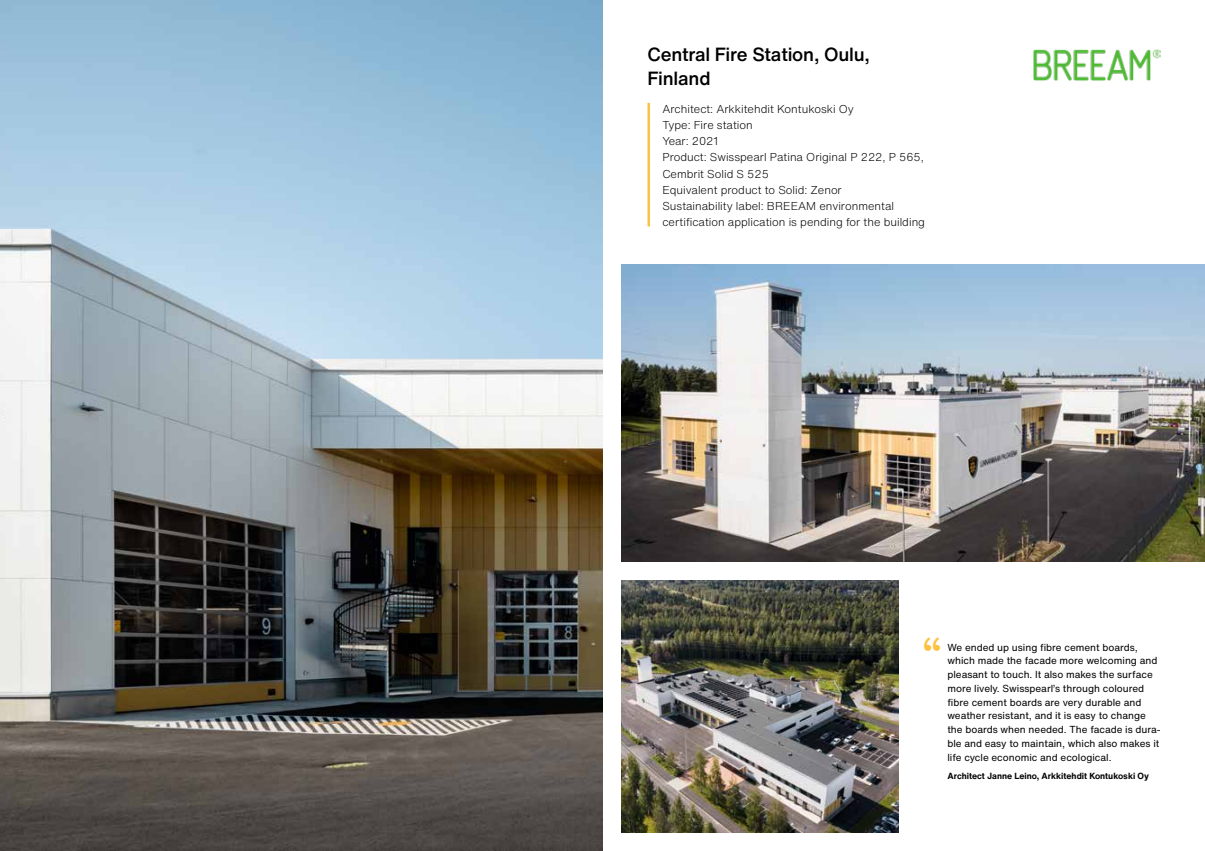
<style>
.page{position:relative;width:1205px;height:851px;background:#fff}
.page>*{position:absolute;margin:0;border:0;box-sizing:border-box;transform-origin:0 0}
.t1{font:700 45.88px "Brandon Grotesque";color:#fec242}
.t2{font:500 18.75px/23.8px "Helvetica Now Text";letter-spacing:-.01em;color:#000}
.t3{font:300 11.25px/16.2px "Helvetica Now Text";color:#000}
.t4{font:10px/13.8px "Helvetica Now Text";color:#000}
.t5{font:700 8.75px "Helvetica Now Text";color:#000}
</style>
<div class="page">
<img style="left:0;top:0;width:602px;height:850px">
<hr style="left:647px;top:103px;width:3px;height:123px;background:#fec242">
<img style="left:621px;top:580px;width:277px;height:251px">
<img style="left:621px;top:265px;width:584px;height:296px">
<img style="left:1033px;top:50px;width:127px;height:30px">
<h2 class="t2" style="left:647px;top:42px;width:224px">Central Fire Station, Oulu,<br>Finland</h2>
<p class="t3" style="left:662px;top:100px;width:264px">Architect: Arkkitehdit Kontukoski Oy<br>Type: Fire station<br>Year: 2021<br>Product: Swisspearl Patina Original P 222, P 565, Cembrit Solid S 525<br>Equivalent product to Solid: Zenor<br>Sustainability label: BREEAM environmental certification application is pending for the building</p>
<h1 class="t1" style="left:923px;top:622px;width:19px">“</h1>
<p class="t4" style="left:947px;top:640px;width:215px">We ended up using fibre cement boards, which made the facade more welcoming and pleasant to touch. It also makes the surface more lively. Swisspearl’s through coloured fibre cement boards are very durable and weather resistant, and it is easy to change the boards when needed. The facade is dura&shy;ble and easy to maintain, which also makes it life cycle economic and ecological.</p>
<p class="t5" style="left:947px;top:770px;width:203px">Architect Janne Leino, Arkkitehdit Kontukoski Oy</p>
</div>
